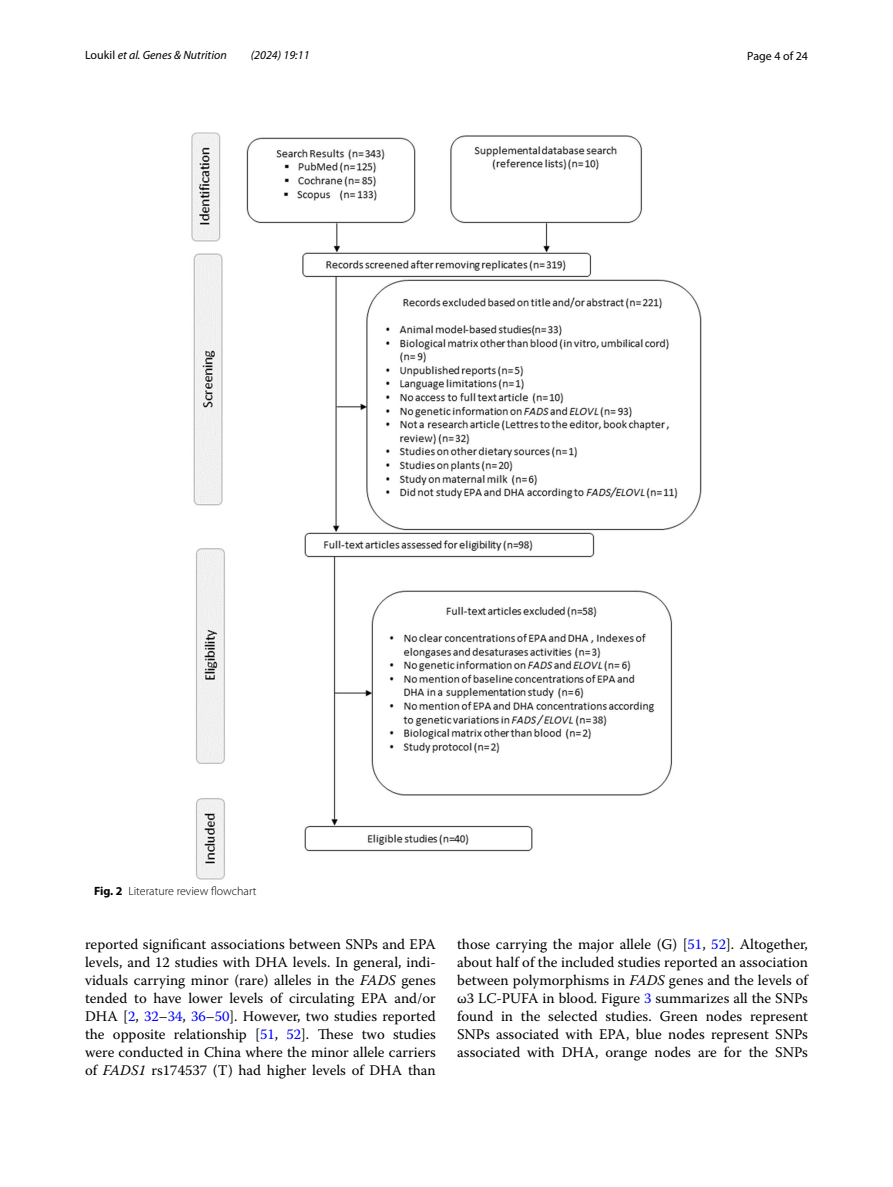
<style>
.page{position:relative;width:893px;height:1187px;background:#fff}
.page>*{position:absolute;margin:0;border:0;box-sizing:border-box;transform-origin:0 0}
.t1{font:14.7px/18px "Warnock Pro";color:#000;text-align:justify}
.t2{font:italic 12px "Myriad Pro";color:#000}
.t3{font:300 12px "Myriad Pro";color:#000}
.t4{font:12px "Myriad Pro";color:#000}
.s1{font-style:normal}
.s2{font-weight:700}
.s3{font-style:italic}
.s4{color:#00f}
</style>
<div class="page">
<img style="left:191px;top:133px;width:511px;height:746px">
<p class="t2" style="left:85px;top:48px;width:143px"><span class="s1">Loukil</span> et al. Genes &amp; Nutrition</p>
<p class="t2" style="left:251px;top:48px;width:60px">(2024) 19:11</p>
<p class="t4" style="left:747px;top:48px;width:62px">Page 4 of 24</p>
<p class="t3" style="left:94px;top:884px;width:164px"><span class="s2">Fig. 2</span> Literature review flowchart</p>
<p class="t1" style="left:85px;top:935px;width:352px">reported significant associations between SNPs and EPA levels, and 12 studies with DHA levels. In general, indi&shy;viduals carrying minor (rare) alleles in the <span class="s3">FADS</span> genes tended to have lower levels of circulating EPA and/or DHA [<span class="s4">2</span>, <span class="s4">32</span>–<span class="s4">34</span>, <span class="s4">36</span>–<span class="s4">50</span>]. However, two studies reported the opposite relationship [<span class="s4">51</span>, <span class="s4">52</span>]. These two studies were conducted in China where the minor allele carriers of <span class="s3">FADS1</span> rs174537 (T) had higher levels of DHA than</p>
<p class="t1" style="left:457px;top:935px;width:352px">those carrying the major allele (G) [<span class="s4">51</span>, <span class="s4">52</span>]. Altogether, about half of the included studies reported an association between polymorphisms in <span class="s3">FADS</span> genes and the levels of ω3 LC-PUFA in blood. Figure <span class="s4">3</span> summarizes all the SNPs found in the selected studies. Green nodes represent SNPs associated with EPA, blue nodes represent SNPs associated with DHA, orange nodes are for the SNPs</p>
</div>
